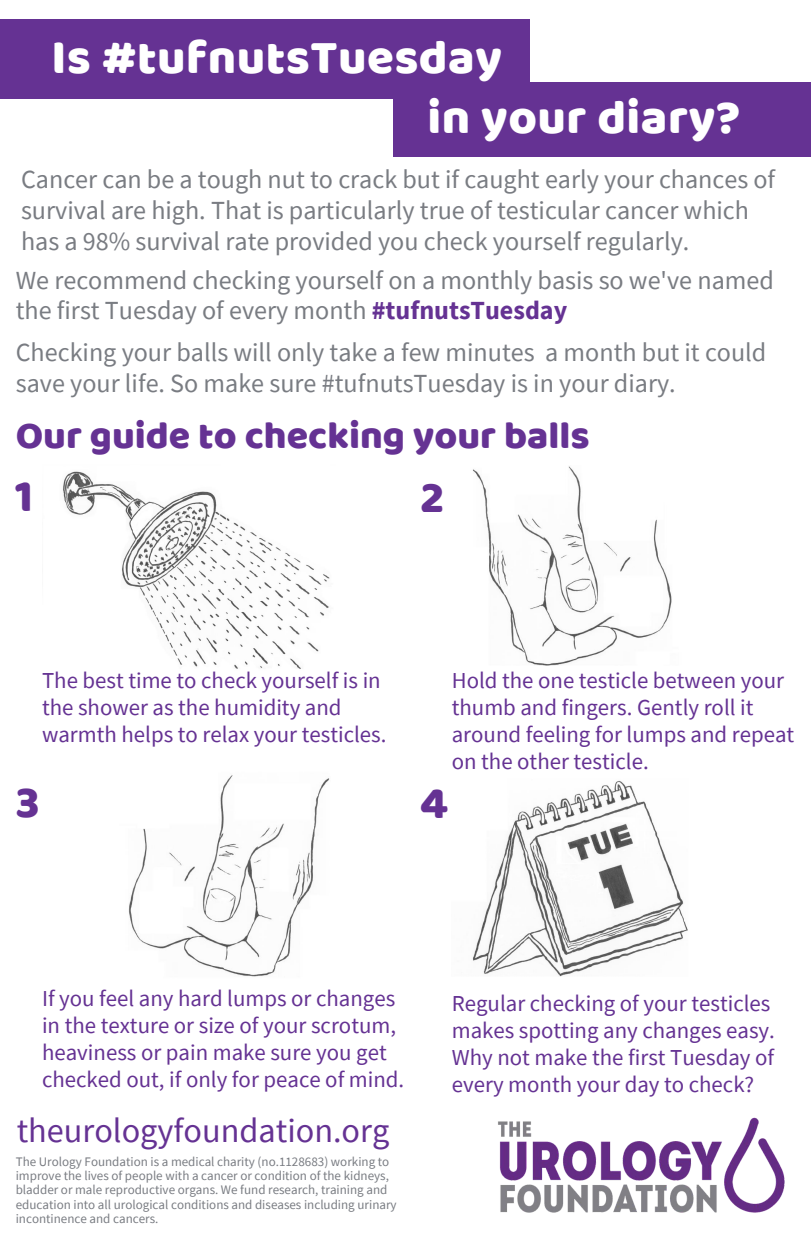
<style>
.page{position:relative;width:811px;height:1245px;background:#fff}
.page>*{position:absolute;margin:0;border:0;box-sizing:border-box;transform-origin:0 0}
.t1{font:48.9px/60px "Baloo Chettan";letter-spacing:.01em;color:#fff}
.t2{font:45.7px "Baloo Chettan";color:#653293}
.t3{font:39.1px "Baloo Chettan";color:#653293}
.t4{font:34.2px "Source Sans Pro";color:#653293}
.t5{font:26.1px/30.8px "Source Sans Pro";color:#797c82}
.t6{font:22.8px/27px "Source Sans Pro";color:#653293}
.t7{font:13px/14.3px "Source Sans Pro";color:#797c82}
.s1{font-weight:700;color:#653293}
</style>
<div class="page">
<img style="left:498px;top:1117px;width:287px;height:96px">
<div style="left:0;top:19px;width:530px;height:79px;background:#653293"></div>
<div style="left:393px;top:83px;width:418px;height:74px;background:#653293"></div>
<img style="left:63px;top:471px;width:267px;height:198px">
<img style="left:473px;top:466px;width:199px;height:199px">
<img style="left:472px;top:780px;width:216px;height:197px">
<img style="left:129px;top:775px;width:201px;height:202px">
<h1 class="t1" style="left:427px;top:27px;width:314px;text-indent:-376px">Is #tufnutsTuesday<br>in your diary?</h1>
<p class="t5" style="left:21px;top:163px;width:755px">Cancer can be a tough nut to crack but if caught early your chances of survival are high. That is particularly true of testicular cancer which has a 98% survival rate provided you check yourself regularly.</p>
<p class="t5" style="left:16px;top:264px;width:759px">We recommend checking yourself on a monthly basis so we've named the first Tuesday of every month <span class="s1">#tufnutsTuesday</span></p>
<p class="t5" style="left:16px;top:337px;width:752px">Checking your balls will only take a few minutes a month but it could save your life. So make sure #tufnutsTuesday is in your diary.</p>
<h3 class="t3" style="left:16px;top:407px;width:575px">Our guide to checking your balls</h3>
<h2 class="t2" style="left:15px;top:463px;width:19px">1</h2>
<h2 class="t2" style="left:420px;top:464px;width:25px">2</h2>
<p class="t6" style="left:42px;top:666px;width:346px">The best time to check yourself is in the shower as the humidity and warmth helps to relax your testicles.</p>
<p class="t6" style="left:452px;top:666px;width:344px">Hold the one testicle between your thumb and fingers. Gently roll it around feeling for lumps and repeat on the other testicle.</p>
<h2 class="t2" style="left:16px;top:768px;width:25px">3</h2>
<h2 class="t2" style="left:420px;top:769px;width:29px">4</h2>
<p class="t6" style="left:42px;top:984px;width:364px">If you feel any hard lumps or changes in the texture or size of your scrotum, heaviness or pain make sure you get checked out, if only for peace of mind.</p>
<p class="t6" style="left:452px;top:989px;width:325px">Regular checking of your testicles makes spotting any changes easy.<br>Why not make the first Tuesday of every month your day to check?</p>
<h3 class="t4" style="left:17px;top:1107px;width:374px">theurologyfoundation.org</h3>
<p class="t7" style="left:16px;top:1153px;width:382px">The Urology Foundation is a medical charity (no.1128683) working to improve the lives of people with a cancer or condition of the kidneys, bladder or male reproductive organs. We fund research, training and education into all urological conditions and diseases including urinary incontinence and cancers.</p>
</div>
